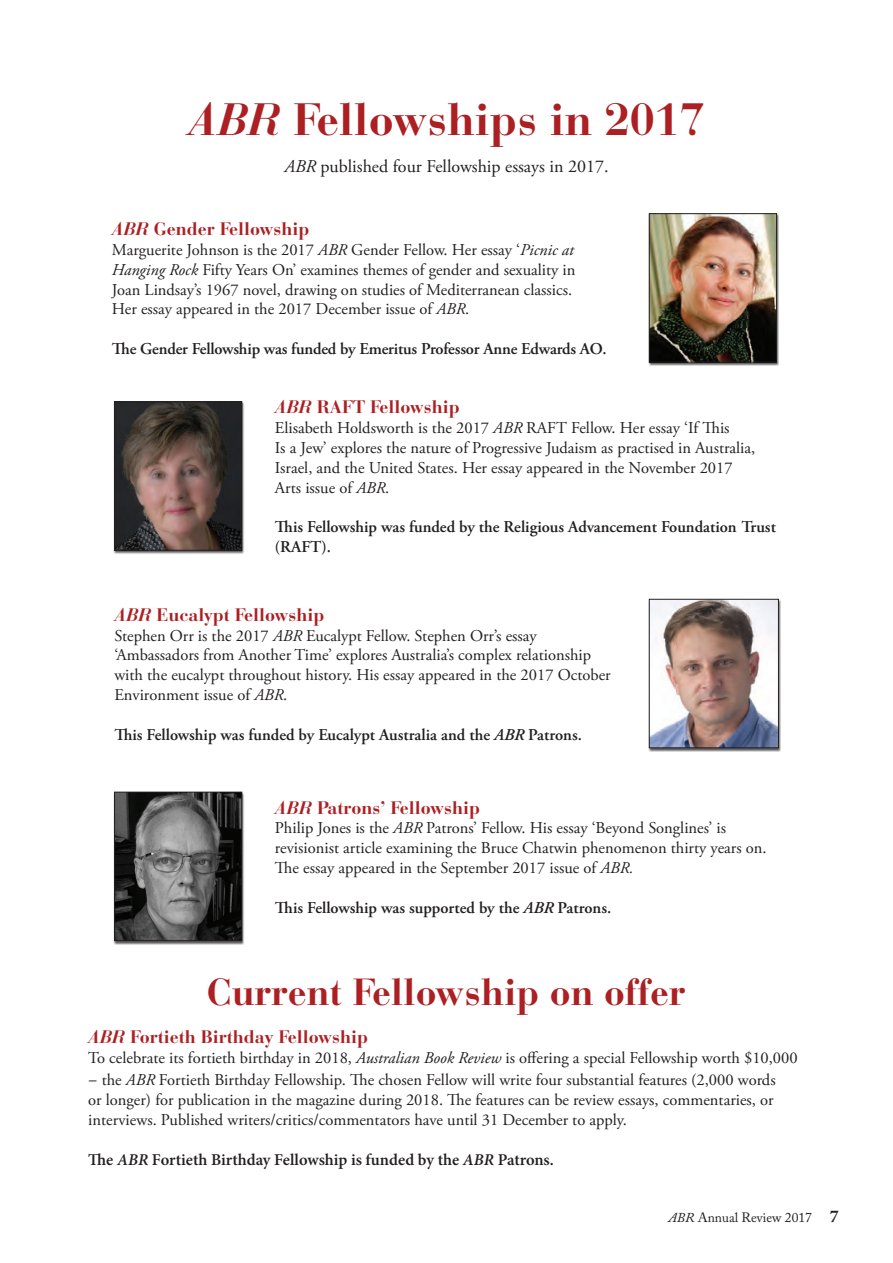
<style>
.page{position:relative;width:893px;height:1263px;background:#fff}
.page>*{position:absolute;margin:0;border:0;box-sizing:border-box;transform-origin:0 0}
.t1{font:700 45px "Bauer Bodoni Std";color:#ac1f22}
.t2{font:700 37.5px "Bauer Bodoni Std";color:#ac1f22}
.t3{font:700 18px "Bauer Bodoni Std";color:#ac1f22}
.t4{font:18px "Adobe Garamond Pro";color:#231f20}
.t5{font:16.5px/19.8px "Adobe Garamond Pro";color:#231f20}
.t6{font:600 16.5px/19.8px "Adobe Garamond Pro";color:#231f20}
.t7{font:600 16.5px "Minion Pro";color:#231f20}
.t8{font:13.5px "Adobe Caslon Pro";color:#231f20}
.s1{font-style:italic}
.s2{font-family:"Minion Pro";font-size:18px}
.s3{font-family:"Minion Pro";font-weight:700;font-size:18px}
</style>
<div class="page">
<div style="left:113px;top:402px;width:131px;height:152px;background:#231f20;opacity:.75"></div>
<img style="left:116px;top:404px;width:124px;height:144px">
<div style="left:114px;top:402px;width:128px;height:148px;border:1px solid #231f20"></div>
<div style="left:648px;top:599px;width:133px;height:153px;background:#231f20;opacity:.75"></div>
<img style="left:651px;top:601px;width:126px;height:145px">
<div style="left:649px;top:599px;width:130px;height:149px;border:1px solid #231f20"></div>
<div style="left:113px;top:792px;width:131px;height:153px;background:#231f20;opacity:.75"></div>
<img style="left:116px;top:794px;width:124px;height:145px">
<div style="left:114px;top:792px;width:128px;height:149px;border:1px solid #231f20"></div>
<div style="left:648px;top:213px;width:131px;height:153px;background:#231f20;opacity:.75"></div>
<img style="left:651px;top:215px;width:124px;height:145px">
<div style="left:649px;top:213px;width:128px;height:149px;border:1px solid #231f20"></div>
<h1 class="t1" style="left:188px;top:92px;width:518px"><span class="s1">ABR</span> Fellowships in 2017</h1>
<p class="t4" style="left:284px;top:155px;width:326px"><span class="s1">ABR</span> published four Fellowship essays in 2017.</p>
<p class="t3" style="left:112px;top:218px;width:199px"><span class="s1">ABR</span> Gender Fellowship</p>
<p class="t5" style="left:112px;top:240px;width:465px">Marguerite Johnson is the 2017 <span class="s1">ABR</span> Gender Fellow. Her essay ‘<span class="s1">Picnic at Hanging Rock</span> Fifty Years On’ examines themes of gender and sexuality in Joan Lindsay’s 1967 novel, drawing on studies of Mediterranean classics.<br>Her essay appeared in the 2017 December issue of <span class="s1">ABR</span>.</p>
<p class="t6" style="left:112px;top:339px;width:496px">The Gender Fellowship was funded by Emeritus Professor Anne Edwards AO.</p>
<p class="t3" style="left:275px;top:396px;width:186px"><span class="s1">ABR</span> RAFT Fellowship</p>
<p class="t5" style="left:275px;top:419px;width:482px">Elisabeth Holdsworth is the 2017 <span class="s1">ABR</span> RAFT Fellow. Her essay ‘If This<br>Is a Jew’ explores the nature of Progressive Judaism as practised in Australia, Israel, and the United States. Her essay appeared in the November 2017<br>Arts issue of <span class="s1">ABR</span>.</p>
<p class="t6" style="left:275px;top:517px;width:502px">This Fellowship was funded by the Religious Advancement Foundation Trust (RAFT).</p>
<p class="t3" style="left:114px;top:604px;width:212px"><span class="s1">ABR</span> Eucalypt Fellowship</p>
<p class="t5" style="left:114px;top:626px;width:498px">Stephen Orr is the 2017 <span class="s1">ABR</span> Eucalypt Fellow. Stephen Orr’s essay ‘Ambassadors from Another Time’ explores Australia’s complex relationship with the eucalypt throughout history. His essay appeared in the 2017 October Environment issue of <span class="s1">ABR</span>.</p>
<p class="t6" style="left:114px;top:725px;width:469px">This Fellowship was funded by Eucalypt Australia and the <span class="s1">ABR</span> Patrons.</p>
<p class="t3" style="left:275px;top:796px;width:207px"><span class="s1">ABR</span> Patrons’ Fellowship</p>
<p class="t5" style="left:275px;top:819px;width:493px">Philip Jones is the <span class="s1">ABR</span> Patrons’ Fellow. His essay ‘Beyond Songlines’ is revisionist article examining the Bruce Chatwin phenomenon thirty years on.<br>The essay appeared in the September 2017 issue of <span class="s1">ABR.</span></p>
<p class="t6" style="left:275px;top:898px;width:338px">This Fellowship was supported by the <span class="s1">ABR</span> Patrons.</p>
<h2 class="t2" style="left:207px;top:969px;width:480px">Current Fellowship on offer</h2>
<p class="t3" style="left:88px;top:1026px;width:281px"><span class="s1">ABR</span> Fortieth Birthday Fellowship</p>
<p class="t5" style="left:88px;top:1048px;width:711px">To celebrate its fortieth birthday in 2018, <span class="s1">Australian Book Review</span> is offering a special Fellowship worth $10,000</p>
<p class="t5" style="left:88px;top:1071px;width:689px"><span class="s2">–</span> the <span class="s1">ABR</span> Fortieth Birthday Fellowship. The chosen Fellow will write four substantial features (2,000 words or longer) for publication in the magazine during 2018. The features can be review essays, commentaries, or interviews. Published writers/critics/commentators have until 31 December to apply.</p>
<p class="t7" style="left:88px;top:1148px;width:467px">The <span class="s1">ABR</span> Fortieth Birthday Fellowship is funded by the <span class="s1">ABR</span> Patrons.</p>
<p class="t8" style="left:668px;top:1209px;width:172px"><span class="s1">ABR</span> Annual Review 2017 <span class="s3">7</span></p>
</div>
